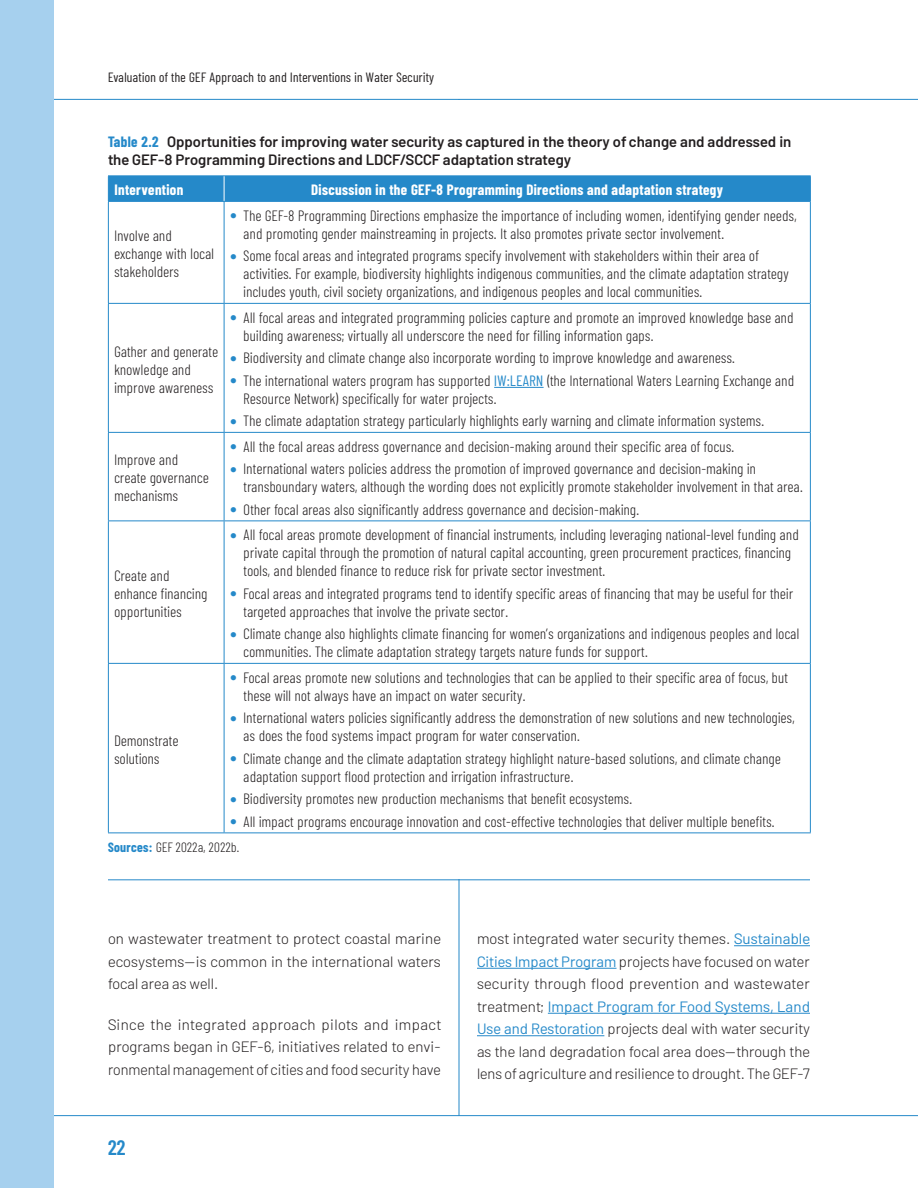
<style>
.page{position:relative;width:918px;height:1188px;background:#fff}
.page>*{position:absolute;margin:0;border:0;box-sizing:border-box;transform-origin:0 0}
.t1{font:600 21px "Barlow Condensed";color:#2589c9}
.t2{font:300 15px/18px "Barlow Condensed";letter-spacing:.025em;color:#231f20}
.t3{font:300 15px/22.5px "Barlow";color:#231f20;text-align:justify}
.t4{font:600 15px/18px "Barlow";color:#231f20}
.t5{font:700 15px "Barlow Condensed";letter-spacing:.025em;color:#fff}
.t6{font:13.5px "Barlow Condensed";letter-spacing:.025em;color:#231f20}
.t7{font:300 13.5px "Barlow Condensed";letter-spacing:.025em;color:#231f20}
.s1{font-family:"Barlow Condensed";font-weight:700;color:#2589c9}
.s2{color:#2589c9}
.s3{font-weight:400;color:#2589c9}
.s4{font-weight:700;color:#2589c9}
</style>
<div class="page">
<hr style="left:459px;top:99px;width:1px;height:1017px;background:#2589c9">
<hr style="left:0;top:1115px;width:918px;height:1px;background:#2589c9">
<hr style="left:0;top:99px;width:918px;height:1px;background:#2589c9">
<div style="left:0;top:0;width:54px;height:1188px;background:#a6d0ee"></div>
<div style="left:108px;top:100px;width:702px;height:779px;background:#fff"></div>
<hr style="left:108px;top:879px;width:702px;height:1px;background:#2589c9">
<hr style="left:108px;top:202px;width:1px;height:101px;background:#2589c9">
<hr style="left:224px;top:202px;width:1px;height:101px;background:#2589c9">
<hr style="left:810px;top:202px;width:1px;height:101px;background:#2589c9">
<hr style="left:108px;top:303px;width:116px;height:1px;background:#2589c9">
<hr style="left:108px;top:304px;width:1px;height:128px;background:#2589c9">
<hr style="left:224px;top:303px;width:587px;height:1px;background:#2589c9">
<hr style="left:224px;top:304px;width:1px;height:128px;background:#2589c9">
<hr style="left:810px;top:304px;width:1px;height:128px;background:#2589c9">
<hr style="left:108px;top:432px;width:116px;height:1px;background:#2589c9">
<hr style="left:108px;top:433px;width:1px;height:87px;background:#2589c9">
<hr style="left:224px;top:432px;width:587px;height:1px;background:#2589c9">
<hr style="left:224px;top:433px;width:1px;height:87px;background:#2589c9">
<hr style="left:810px;top:433px;width:1px;height:87px;background:#2589c9">
<hr style="left:108px;top:520px;width:116px;height:1px;background:#2589c9">
<hr style="left:108px;top:521px;width:1px;height:142px;background:#2589c9">
<hr style="left:224px;top:520px;width:587px;height:1px;background:#2589c9">
<hr style="left:224px;top:521px;width:1px;height:142px;background:#2589c9">
<hr style="left:810px;top:521px;width:1px;height:142px;background:#2589c9">
<hr style="left:108px;top:663px;width:116px;height:1px;background:#2589c9">
<hr style="left:108px;top:664px;width:1px;height:168px;background:#2589c9">
<hr style="left:224px;top:663px;width:587px;height:1px;background:#2589c9">
<hr style="left:224px;top:664px;width:1px;height:168px;background:#2589c9">
<hr style="left:810px;top:664px;width:1px;height:168px;background:#2589c9">
<hr style="left:108px;top:832px;width:116px;height:1px;background:#2589c9">
<hr style="left:224px;top:832px;width:587px;height:1px;background:#2589c9">
<div style="left:108px;top:176px;width:703px;height:25px;background:#2589c9"></div>
<hr style="left:108px;top:201px;width:116px;height:1px;background:#2589c9">
<hr style="left:224px;top:201px;width:587px;height:1px;background:#2589c9">
<hr style="left:494px;top:387px;width:50px;height:1px;background:#2589c9">
<hr style="left:734px;top:945px;width:76px;height:1px;background:#2589c9">
<hr style="left:477px;top:968px;width:140px;height:1px;background:#2589c9">
<hr style="left:548px;top:1013px;width:262px;height:1px;background:#2589c9">
<hr style="left:477px;top:1035px;width:127px;height:1px;background:#2589c9">
<p class="t6" style="left:108px;top:67px;width:328px">Evaluation of the GEF Approach to and Interventions in Water Security</p>
<p class="t4" style="left:108px;top:131px;width:685px"><span class="s1">Table 2.2</span> Opportunities for improving water security as captured in the theory of change and addressed in the GEF-8 Programming Directions and LDCF/SCCF adaptation strategy</p>
<p class="t5" style="left:114px;top:179px;width:71px">Intervention</p>
<p class="t5" style="left:311px;top:179px;width:413px">Discussion in the GEF-8 Programming Directions and adaptation strategy</p>
<p class="t2" style="left:114px;top:226px;width:101px">Involve and exchange with local stakeholders</p>
<p class="t2" style="left:244px;top:205px;width:555px;text-indent:-14px"><span class="s2">●</span> The GEF-8 Programming Directions emphasize the importance of including women, identifying gender needs, and promoting gender mainstreaming in projects. It also promotes private sector involvement.</p>
<p class="t2" style="left:244px;top:246px;width:547px;text-indent:-14px"><span class="s2">●</span> Some focal areas and integrated programs specify involvement with stakeholders within their area of activities. For example, biodiversity highlights indigenous communities, and the climate adaptation strategy includes youth, civil society organizations, and indigenous peoples and local communities.</p>
<p class="t2" style="left:114px;top:341px;width:105px">Gather and generate knowledge and improve awareness</p>
<p class="t2" style="left:114px;top:450px;width:96px">Improve and create governance mechanisms</p>
<p class="t2" style="left:114px;top:565px;width:94px">Create and enhance financing opportunities</p>
<p class="t2" style="left:244px;top:307px;width:551px;text-indent:-14px"><span class="s2">●</span> All focal areas and integrated programming policies capture and promote an improved knowledge base and building awareness; virtually all underscore the need for filling information gaps.</p>
<p class="t2" style="left:230px;top:348px;width:506px"><span class="s2">●</span> Biodiversity and climate change also incorporate wording to improve knowledge and awareness.</p>
<p class="t2" style="left:244px;top:370px;width:552px;text-indent:-14px"><span class="s2">●</span> The international waters program has supported <span class="s3">IW:LEARN</span> (the International Waters Learning Exchange and<br>Resource Network) specifically for water projects.</p>
<p class="t2" style="left:230px;top:411px;width:536px"><span class="s2">●</span> The climate adaptation strategy particularly highlights early warning and climate information systems.</p>
<p class="t2" style="left:230px;top:436px;width:506px"><span class="s2">●</span> All the focal areas address governance and decision-making around their specific area of focus.</p>
<p class="t2" style="left:244px;top:459px;width:561px;text-indent:-14px"><span class="s2">●</span> International waters policies address the promotion of improved governance and decision-making in transboundary waters, although the wording does not explicitly promote stakeholder involvement in that area.</p>
<p class="t2" style="left:230px;top:499px;width:411px"><span class="s2">●</span> Other focal areas also significantly address governance and decision-making.</p>
<p class="t2" style="left:244px;top:525px;width:557px;text-indent:-14px"><span class="s2">●</span> All focal areas promote development of financial instruments, including leveraging national-level funding and private capital through the promotion of natural capital accounting, green procurement practices, financing tools, and blended finance to reduce risk for private sector investment.</p>
<p class="t2" style="left:244px;top:583px;width:551px;text-indent:-14px"><span class="s2">●</span> Focal areas and integrated programs tend to identify specific areas of financing that may be useful for their targeted approaches that involve the private sector.</p>
<p class="t2" style="left:244px;top:624px;width:557px;text-indent:-14px"><span class="s2">●</span> Climate change also highlights climate financing for women’s organizations and indigenous peoples and local communities. The climate adaptation strategy targets nature funds for support.</p>
<p class="t2" style="left:244px;top:667px;width:546px;text-indent:-14px"><span class="s2">●</span> Focal areas promote new solutions and technologies that can be applied to their specific area of focus, but these will not always have an impact on water security.</p>
<p class="t2" style="left:244px;top:708px;width:553px;text-indent:-14px"><span class="s2">●</span> International waters policies significantly address the demonstration of new solutions and new technologies, as does the food systems impact program for water conservation.</p>
<p class="t2" style="left:244px;top:748px;width:539px;text-indent:-14px"><span class="s2">●</span> Climate change and the climate adaptation strategy highlight nature-based solutions, and climate change adaptation support flood protection and irrigation infrastructure.</p>
<p class="t2" style="left:230px;top:789px;width:404px"><span class="s2">●</span> Biodiversity promotes new production mechanisms that benefit ecosystems.</p>
<p class="t2" style="left:230px;top:811px;width:546px"><span class="s2">●</span> All impact programs encourage innovation and cost-effective technologies that deliver multiple benefits.</p>
<p class="t7" style="left:108px;top:838px;width:133px"><span class="s4">Sources:</span> GEF 2022a, 2022b.</p>
<p class="t2" style="left:114px;top:730px;width:65px">Demonstrate solutions</p>
<p class="t3" style="left:108px;top:926px;width:335px">on wastewater treatment to protect coastal marine ecosystems—is common in the international waters focal area as well.</p>
<p class="t3" style="left:108px;top:1012px;width:335px">Since the integrated approach pilots and impact programs began in GEF-6, initiatives related to envi&shy;ronmental management of cities and food security have</p>
<h1 class="t1" style="left:108px;top:1132px;width:19px">22</h1>
<p class="t3" style="left:477px;top:926px;width:335px">most integrated water security themes. <span class="s3">Sustainable Cities Impact Program</span> projects have focused on water security through flood prevention and wastewater treatment; <span class="s3">Impact Program for Food Systems, Land Use and Restoration</span> projects deal with water security as the land degradation focal area does—through the lens of agriculture and resilience to drought. The GEF-7</p>
</div>
